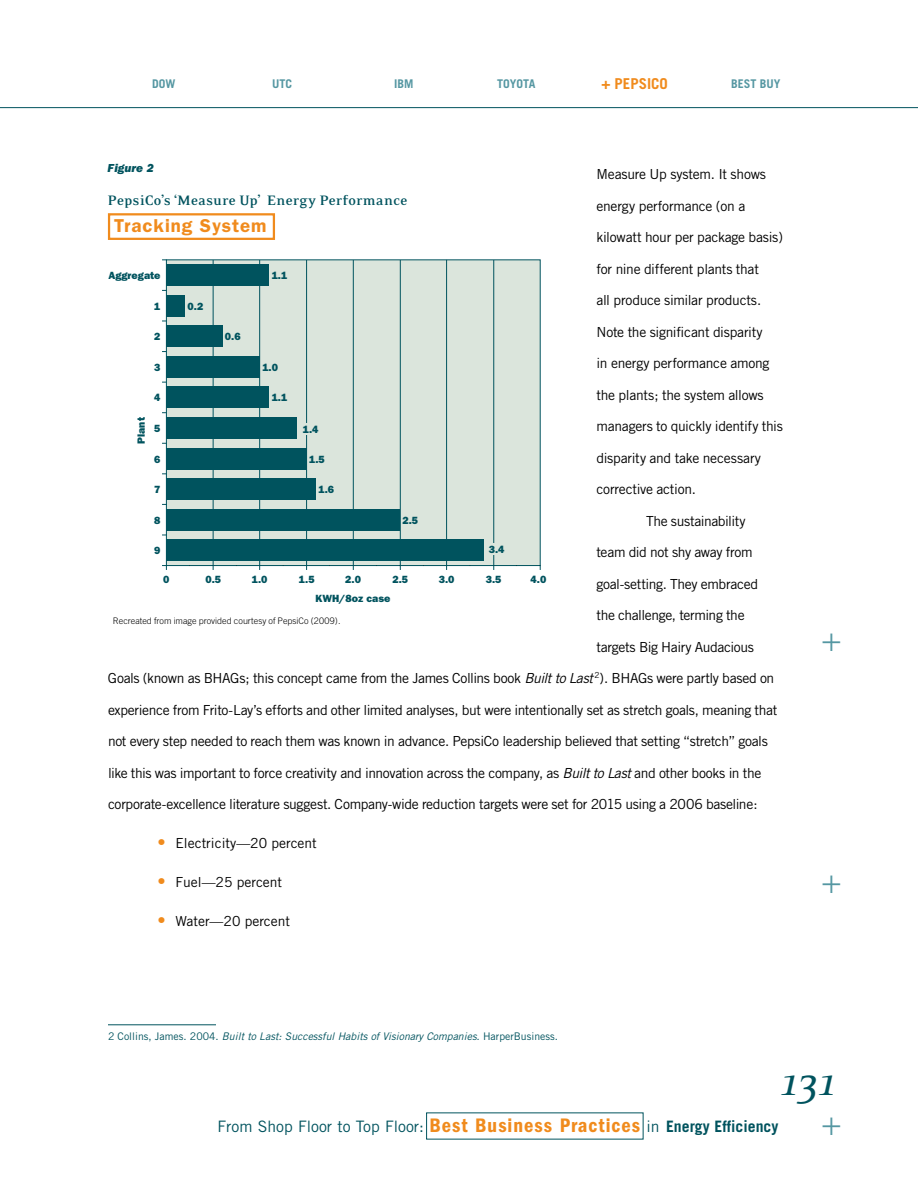
<style>
.page{position:relative;width:918px;height:1188px;background:#fff}
.page>*{position:absolute;margin:0;border:0;box-sizing:border-box;transform-origin:0 0}
.t1{font:italic 45px "Eidetic Serif";color:#00535e}
.t2{font:300 expanded 30px "Akzidenz Grotesk BE";color:#5597a2}
.t3{font:600 18.75px "ITC Franklin Gothic Std";letter-spacing:.05em;color:#f08b1d}
.t4{font:15.75px "Trade Gothic";color:#00535e}
.t5{font:700 15.75px "Eidetic Serif";letter-spacing:-.015em;color:#00535e}
.t6{font:700 15px "Trade Gothic";color:#f08b1d}
.t7{font:13.8px "Trade Gothic";letter-spacing:-.025em;color:#000}
.t8{font:13.8px "Trade Gothic";color:#000}
.t9{font:700 12px "Trade Gothic";color:#5597a2}
.t10{font:12px "ITC Franklin Gothic Std Hvy It";color:#00535e}
.t11{font:10.5px "ITC Franklin Gothic Std Hvy";color:#00535e}
.t12{font:italic 10.5px "Trade Gothic";color:#00535e}
.t13{font:300 9px "Trade Gothic";color:#000}
.s1{font-style:italic}
.s2{font-weight:700;font-size:16.5px;color:#f08b1d}
.s3{font-style:normal}
.s4{font-family:"ITC Franklin Gothic Std Dm Cd";font-size:20.25px;color:#f08b1d}
.s5{font-weight:700}
</style>
<div class="page">
<hr style="left:0;top:107px;width:918px;height:1px;background:#00535e">
<hr style="left:108px;top:1024px;width:108px;height:1px;background:#00535e">
<div style="left:108px;top:213px;width:167px;height:27px;border:2px solid #f08b1d"></div>
<div style="left:166px;top:260px;width:374px;height:306px;background:#dbe5dc"></div>
<div style="left:166px;top:264px;width:103px;height:22px;background:#00535e"></div>
<div style="left:166px;top:295px;width:19px;height:22px;background:#00535e"></div>
<div style="left:166px;top:325px;width:56px;height:22px;background:#00535e"></div>
<div style="left:166px;top:356px;width:94px;height:22px;background:#00535e"></div>
<div style="left:166px;top:387px;width:103px;height:21px;background:#00535e"></div>
<div style="left:166px;top:417px;width:131px;height:22px;background:#00535e"></div>
<div style="left:166px;top:448px;width:141px;height:21px;background:#00535e"></div>
<div style="left:166px;top:478px;width:150px;height:22px;background:#00535e"></div>
<div style="left:166px;top:509px;width:234px;height:22px;background:#00535e"></div>
<div style="left:166px;top:539px;width:318px;height:22px;background:#00535e"></div>
<hr style="left:494px;top:260px;width:1px;height:310px;background:#00535e">
<hr style="left:446px;top:260px;width:1px;height:310px;background:#00535e">
<hr style="left:400px;top:260px;width:1px;height:310px;background:#00535e">
<hr style="left:353px;top:260px;width:1px;height:310px;background:#00535e">
<hr style="left:306px;top:260px;width:1px;height:310px;background:#00535e">
<hr style="left:259px;top:260px;width:1px;height:310px;background:#00535e">
<hr style="left:213px;top:260px;width:1px;height:310px;background:#00535e">
<svg style="left:162px;top:565px;width:5px;height:5px"></svg>
<div style="left:486px;top:544px;width:22px;height:11px;background:#dbe5dc"></div>
<div style="left:300px;top:423px;width:22px;height:12px;background:#dbe5dc"></div>
<p class="t9" style="left:152px;top:76px;width:16px">DOW</p>
<p class="t9" style="left:272px;top:76px;width:8px">UTC</p>
<p class="t9" style="left:394px;top:76px;width:7px">IBM</p>
<p class="t9" style="left:497px;top:76px;width:7px">TOYOTA</p>
<p class="t6" style="left:601px;top:74px;width:22px">+ PEPSICO</p>
<p class="t9" style="left:731px;top:76px;width:8px">BEST</p>
<p class="t9" style="left:760px;top:76px;width:8px">BUY</p>
<p class="t10" style="left:108px;top:161px;width:48px">Figure 2</p>
<p class="t5" style="left:108px;top:192px;width:302px">PepsiCo’s ‘Measure Up’ Energy Performance</p>
<h3 class="t3" style="left:114px;top:215px;width:154px">Tracking System</h3>
<p class="t7" style="left:597px;top:166px;width:171px">Measure Up system. It shows</p>
<p class="t7" style="left:597px;top:197px;width:150px">energy performance (on a</p>
<p class="t7" style="left:597px;top:229px;width:188px">kilowatt hour per package basis)</p>
<p class="t7" style="left:597px;top:260px;width:164px">for nine different plants that</p>
<p class="t7" style="left:597px;top:292px;width:166px">all produce similar products.</p>
<p class="t7" style="left:597px;top:323px;width:168px">Note the significant disparity</p>
<p class="t7" style="left:597px;top:355px;width:175px">in energy performance among</p>
<p class="t7" style="left:597px;top:386px;width:169px">the plants; the system allows</p>
<p class="t7" style="left:597px;top:418px;width:188px">managers to quickly identify this</p>
<p class="t7" style="left:597px;top:449px;width:166px">disparity and take necessary</p>
<p class="t7" style="left:597px;top:481px;width:101px">corrective action.</p>
<p class="t7" style="left:646px;top:512px;width:101px">The sustainability</p>
<p class="t7" style="left:597px;top:544px;width:158px">team did not shy away from</p>
<p class="t7" style="left:597px;top:575px;width:163px">goal-setting. They embraced</p>
<p class="t7" style="left:597px;top:607px;width:150px">the challenge, terming the</p>
<p class="t7" style="left:597px;top:638px;width:159px">targets Big Hairy Audacious</p>
<p class="t7" style="left:108px;top:670px;width:668px">Goals (known as BHAGs; this concept came from the James Collins book <span class="s1">Built to Last</span> <sup>2</sup>). BHAGs were partly based on</p>
<p class="t7" style="left:108px;top:701px;width:671px">experience from Frito-Lay’s efforts and other limited analyses, but were intentionally set as stretch goals, meaning that</p>
<p class="t7" style="left:108px;top:733px;width:661px">not every step needed to reach them was known in advance. PepsiCo leadership believed that setting “stretch” goals</p>
<p class="t7" style="left:108px;top:764px;width:655px">like this was important to force creativity and innovation across the company, as <span class="s1">Built to Last</span> and other books in the</p>
<p class="t7" style="left:108px;top:796px;width:651px">corporate-excellence literature suggest. Company-wide reduction targets were set for 2015 using a 2006 baseline:</p>
<p class="t8" style="left:158px;top:835px;width:161px"><span class="s2">•</span> Electricity—20 percent</p>
<p class="t8" style="left:158px;top:874px;width:126px"><span class="s2">•</span> Fuel—25 percent</p>
<p class="t8" style="left:158px;top:913px;width:134px"><span class="s2">•</span> Water—20 percent</p>
<p class="t11" style="left:272px;top:269px;width:17px">1.1</p>
<p class="t11" style="left:109px;top:269px;width:54px">Aggregate</p>
<p class="t11" style="left:154px;top:300px;width:8px">1</p>
<p class="t11" style="left:188px;top:300px;width:17px">0.2</p>
<p class="t11" style="left:154px;top:331px;width:8px">2</p>
<p class="t11" style="left:225px;top:331px;width:17px">0.6</p>
<p class="t11" style="left:154px;top:361px;width:8px">3</p>
<p class="t11" style="left:262px;top:361px;width:17px">1.0</p>
<p class="t11" style="left:272px;top:392px;width:17px">1.1</p>
<p class="t11" style="left:154px;top:392px;width:8px">4</p>
<p class="t11" style="left:135px;top:444px;width:28px;rotate:-90deg">Plant</p>
<p class="t11" style="left:154px;top:422px;width:8px">5</p>
<p class="t11" style="left:303px;top:423px;width:17px">1.4</p>
<p class="t11" style="left:309px;top:453px;width:17px">1.5</p>
<p class="t11" style="left:318px;top:483px;width:17px">1.6</p>
<p class="t11" style="left:154px;top:453px;width:8px">6</p>
<p class="t11" style="left:154px;top:483px;width:8px">7</p>
<p class="t11" style="left:403px;top:514px;width:17px">2.5</p>
<p class="t11" style="left:154px;top:514px;width:8px">8</p>
<p class="t11" style="left:489px;top:544px;width:17px">3.4</p>
<p class="t11" style="left:154px;top:545px;width:8px">9</p>
<p class="t11" style="left:163px;top:573px;width:8px">0</p>
<p class="t11" style="left:206px;top:573px;width:17px">0.5</p>
<p class="t11" style="left:252px;top:573px;width:17px">1.0</p>
<p class="t11" style="left:299px;top:573px;width:17px">1.5</p>
<p class="t11" style="left:345px;top:573px;width:17px">2.0</p>
<p class="t11" style="left:392px;top:573px;width:17px">2.5</p>
<p class="t11" style="left:439px;top:573px;width:17px">3.0</p>
<p class="t11" style="left:486px;top:573px;width:17px">3.5</p>
<p class="t11" style="left:531px;top:573px;width:17px">4.0</p>
<p class="t11" style="left:316px;top:592px;width:76px">KWH/8oz case</p>
<p class="t13" style="left:113px;top:616px;width:229px">Recreated from image provided courtesy of PepsiCo (2009).</p>
<h2 class="t2" style="left:821px;top:623px;width:22px">+</h2>
<h2 class="t2" style="left:821px;top:866px;width:22px">+</h2>
<p class="t12" style="left:108px;top:1030px;width:452px"><span class="s3">2 Collins, James. 2004.</span> Built to Last: Successful Habits of Visionary Companies. <span class="s3">HarperBusiness.</span></p>
<h1 class="t1" style="left:779px;top:1058px;width:59px">131</h1>
<p class="t4" style="left:218px;top:1117px;width:563px">From Shop Floor to Top Floor: <span class="s4">Best Business Practices</span> in <span class="s5">ENERGY EFFICIENCY</span></p>
<h2 class="t2" style="left:821px;top:1108px;width:22px">+</h2>
</div>
